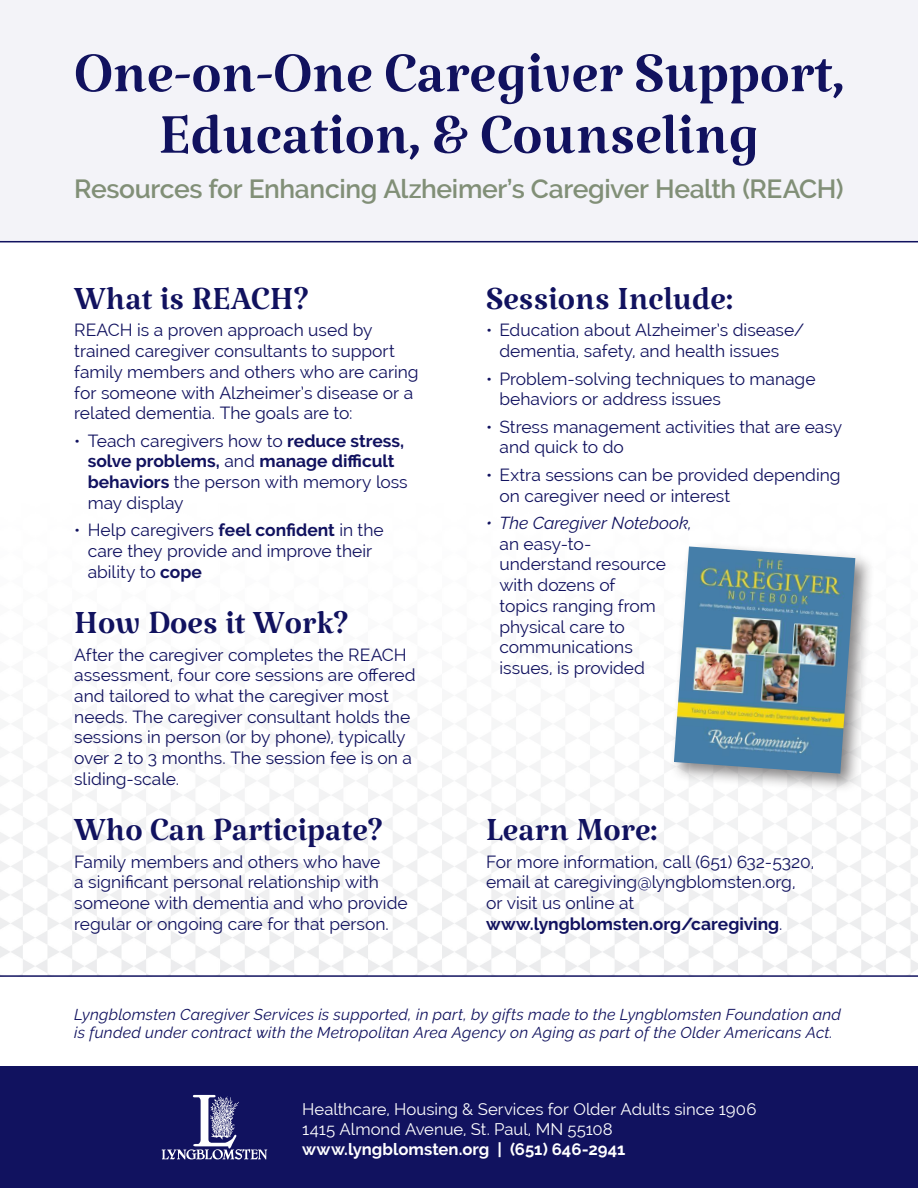
<style>
.page{position:relative;width:918px;height:1188px;background:#fff}
.page>*{position:absolute;margin:0;border:0;box-sizing:border-box;transform-origin:0 0}
.t1{font:78px/61.5px "Katibeh";color:#11125f;text-align:center}
.t2{font:45px "Katibeh";color:#11125f}
.t3{font:600 26.25px "Raleway";letter-spacing:-.015em;color:#818f77}
.t4{font:17.25px/20.7px "Raleway";color:#11125f}
.t5{font:16.5px "Raleway";color:#fff}
.t6{font:700 16.5px "Raleway";color:#fff}
.t7{font:italic 15.75px/18.8px "Raleway";letter-spacing:.015em;color:#11125f}
.s1{font-weight:700}
.s2{font-style:italic}
</style>
<div class="page">
<div style="left:0;top:0;width:918px;height:242px;background:#f3f3f8"></div>
<div style="left:0;top:1066px;width:918px;height:122px;background:#11125f"></div>
<hr style="left:0;top:975px;width:918px;height:2px;background:#11125f">
<hr style="left:0;top:241px;width:918px;height:1px;background:#11125f">
<svg style="left:162px;top:1095px;width:105px;height:65px"></svg>
<div style="left:669px;top:541px;width:207px;height:253px;background:#231f20;opacity:.55"></div>
<img style="left:674px;top:546px;width:181px;height:228px">
<p class="t1" style="left:74px;top:34px;width:771px">One-on-One Caregiver Support,<br>Education, &amp; Counseling</p>
<p class="t3" style="left:74px;top:173px;width:771px">Resources for Enhancing Alzheimer’s Caregiver Health (REACH)</p>
<p class="t2" style="left:74px;top:267px;width:236px">What is REACH?</p>
<p class="t4" style="left:74px;top:320px;width:346px">REACH is a proven approach used by trained caregiver consultants to support family members and others who are caring for someone with Alzheimer’s disease or a related dementia. The goals are to:</p>
<p class="t4" style="left:88px;top:430px;width:322px;text-indent:-14px">• Teach caregivers how to <span class="s1">reduce stress, solve problems,</span> and <span class="s1">manage difficult behaviors</span> the person with memory loss may display</p>
<p class="t4" style="left:88px;top:520px;width:298px;text-indent:-14px">• Help caregivers <span class="s1">feel confident</span> in the care they provide and improve their ability to <span class="s1">cope</span></p>
<p class="t2" style="left:74px;top:591px;width:276px">How Does it Work?</p>
<p class="t4" style="left:74px;top:644px;width:343px">After the caregiver completes the REACH assessment, four core sessions are offered and tailored to what the caregiver most needs. The caregiver consultant holds the sessions in person (or by phone), typically over 2 to 3 months. The session fee is on a sliding-scale.</p>
<p class="t2" style="left:74px;top:798px;width:310px">Who Can Participate?</p>
<p class="t4" style="left:74px;top:851px;width:335px">Family members and others who have<br>a significant personal relationship with someone with dementia and who provide regular or ongoing care for that person.</p>
<p class="t2" style="left:486px;top:267px;width:249px">Sessions Include:</p>
<p class="t4" style="left:500px;top:320px;width:306px;text-indent:-14px">• Education about Alzheimer’s disease/ dementia, safety, and health issues</p>
<p class="t4" style="left:500px;top:368px;width:318px;text-indent:-14px">• Problem-solving techniques to manage behaviors or address issues</p>
<p class="t4" style="left:500px;top:416px;width:344px;text-indent:-14px">• Stress management activities that are easy and quick to do</p>
<p class="t4" style="left:500px;top:464px;width:343px;text-indent:-14px">• Extra sessions can be provided depending on caregiver need or interest</p>
<p class="t4" style="left:500px;top:513px;width:194px;text-indent:-14px"><span class="s2">• The Caregiver Notebook, </span>an easy-to-<br>understand resource with dozens of<br>topics ranging from physical care to communications<br>issues, is provided</p>
<p class="t2" style="left:486px;top:798px;width:173px">Learn More:</p>
<p class="t4" style="left:486px;top:851px;width:330px">For more information, call (651) 632-5320, email at caregiving@lyngblomsten.org, or visit us online at <span class="s1">www.lyngblomsten.org/caregiving</span>.</p>
<p class="t7" style="left:74px;top:1005px;width:768px">Lyngblomsten Caregiver Services is supported, in part, by gifts made to the Lyngblomsten Foundation and is funded under contract with the Metropolitan Area Agency on Aging as part of the Older Americans Act.</p>
<p class="t5" style="left:302px;top:1100px;width:456px">Healthcare, Housing &amp; Services for Older Adults since 1906</p>
<p class="t5" style="left:302px;top:1120px;width:312px">1415 Almond Avenue, St. Paul, MN 55108</p>
<p class="t6" style="left:302px;top:1140px;width:325px">www.lyngblomsten.org | (651) 646-2941</p>
</div>
